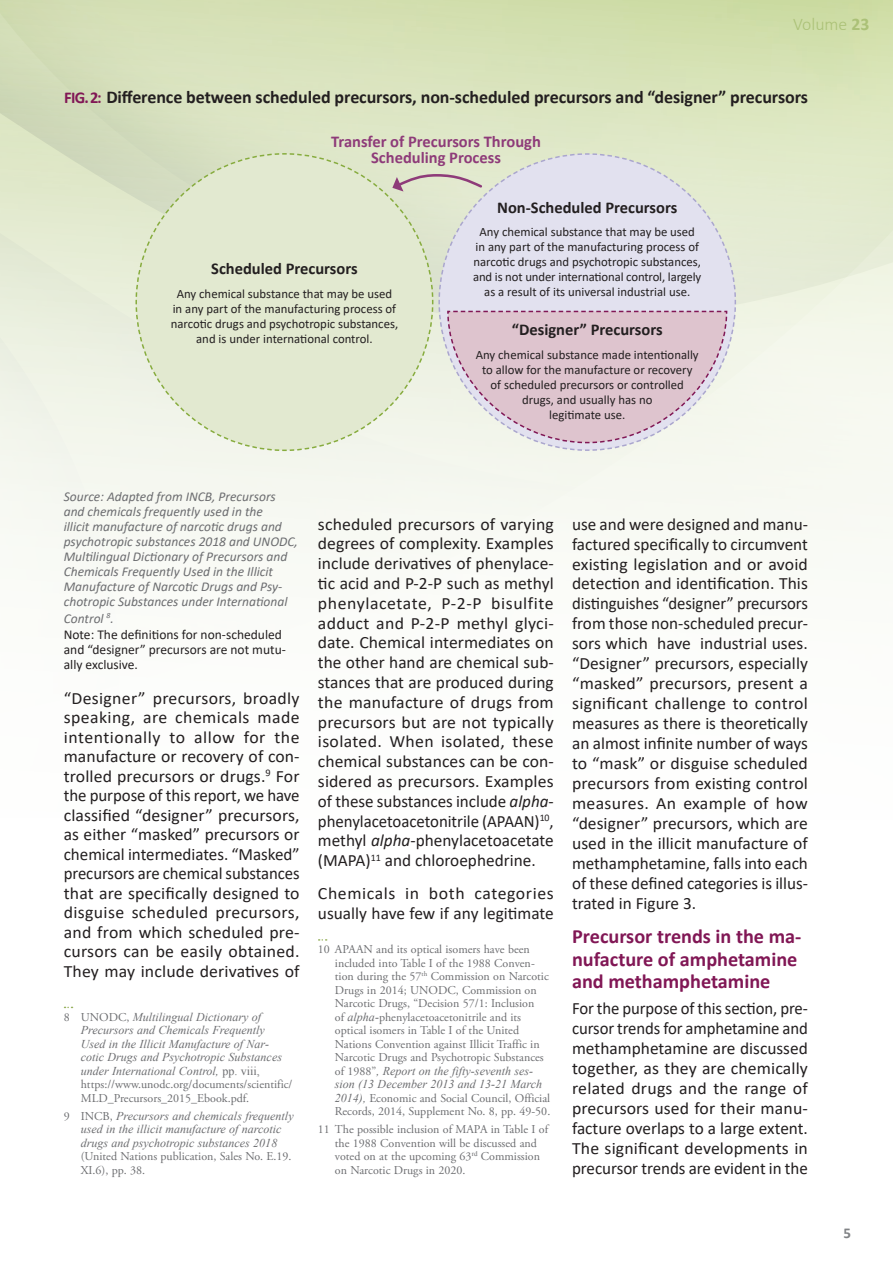
<style>
.page{position:relative;width:893px;height:1263px;background:#fff}
.page>*{position:absolute;margin:0;border:0;box-sizing:border-box;transform-origin:0 0}
.Head_2{font:700 20.25px/22.2px "Calibri";color:#811755}
.t1{font:700 18px "Calibri";letter-spacing:-.005em;color:#231f20}
.Nested_bold_regular{font:300 17.7px "Calibri";color:#abc177}
.Body{font:17.25px/20px "Calibri";color:#231f20;text-align:justify}
.Head_1b{font:700 16.5px "Calibri";color:#231f20}
.Body-2{font:700 16.5px/16.5px "Calibri";color:#8e3b79;text-align:center}
.t2{font:700 15px "Calibri";color:#808285}
.Source{font:italic 13.5px/15px "Calibri";color:#6c6d70}
.Source-2{font:13.5px/16.5px "Calibri";color:#231f20}
.Body-3{font:12.75px/15px "Calibri";color:#231f20;text-align:center}
.Footnote{font:12px/13.5px "Adobe Garamond Pro";color:#6c6d70}
.Footnote-2{font:italic 12px/13.5px "Times New Roman";color:#6c6d70}
.s1{font-weight:700}
.s2{font-size:16.5px;color:#811755}
.s3{font-style:italic;color:#6c6d70}
.s4{font-family:"Adobe Garamond Pro";font-style:normal}
.s5{font-style:normal}
.s6{font-style:italic}
.s7{font-family:"Times New Roman";font-style:italic}
</style>
<div class="page">
<svg style="left:0;top:141px;width:893px;height:60px;background:#dde6c7"></svg>
<svg style="left:0;top:201px;width:893px;height:373px;fill:#f5f8f0"></svg>
<svg style="left:0;top:0;width:893px;height:141px;background:#d6e1b8"></svg>
<svg style="left:319px;top:939px;width:8px;height:2px"></svg>
<svg style="left:135px;top:152px;width:602px;height:300px;background:#e1e0d7"></svg>
<p class="Nested_bold_regular" style="left:793px;top:13px;width:78px">Volume <span class="s1">23</span></p>
<p class="t1" style="left:64px;top:84px;width:745px"><span class="s2">Fig. 2:</span> Difference between scheduled precursors, non-scheduled precursors and “designer” precursors</p>
<p class="Body-2" style="left:331px;top:133px;width:211px">Transfer of Precursors Through<br>Scheduling Process</p>
<p class="Head_1b" style="left:211px;top:257px;width:148px">Scheduled Precursors</p>
<p class="Body-3" style="left:171px;top:285px;width:229px">Any chemical substance that may be used in any part of the manufacturing process of narcotic drugs and psychotropic substances, and is under international control.</p>
<p class="Head_1b" style="left:497px;top:196px;width:182px">Non-Scheduled Precursors</p>
<p class="Body-3" style="left:473px;top:224px;width:230px">Any chemical substance that may be used<br>in any part of the manufacturing process of narcotic drugs and psychotropic substances, and is not under international control, largely as a result of its universal industrial use.</p>
<p class="Head_1b" style="left:512px;top:318px;width:152px">“Designer” Precursors</p>
<p class="Body-3" style="left:476px;top:347px;width:224px">Any chemical substance made intentionally to allow for the manufacture or recovery of scheduled precursors or controlled drugs, and usually has no<br>legitimate use.</p>
<p class="Source" style="left:64px;top:489px;width:236px">Source: Adapted from INCB, Precursors and chemicals frequently used in the<br>illicit manufacture of narcotic drugs and psychotropic substances 2018 and UNODC, Multilingual Dictionary of Precursors and Chemicals Frequently Used in the Illicit Manufacture of Narcotic Drugs and Psy&shy;chotropic Substances under International</p>
<p class="Source-2" style="left:64px;top:610px;width:220px"><span class="s3">Control</span> <sup>8</sup><span class="s3">.<br></span>Note: The definitions for non-scheduled</p>
<p class="Source-2" style="left:64px;top:642px;width:224px;line-height:15px">and “designer” precursors are not mutu&shy;ally exclusive.</p>
<p class="Body" style="left:64px;top:688px;width:237px;line-height:19.5px">“Designer” precursors, broadly speaking, are chemicals made intentionally to allow for the manufacture or recovery of con&shy;trolled precursors or drugs.<sup>9</sup> For the purpose of this report, we have classified “designer” precursors, as either “masked” precursors or chemical intermediates. “Masked” precursors are chemical substances that are specifically designed to disguise scheduled precursors, and from which scheduled pre&shy;cursors can be easily obtained.<br>They may include derivatives of</p>
<p class="Footnote-2" style="left:81px;top:1010px;width:213px;text-indent:-17px"><span class="s4">8 UNODC,</span> Multilingual Dictionary of Precursors and Chemicals Frequently Used in the Illicit Manufacture of Nar&shy;cotic Drugs and Psychotropic Substances under International Control, <span class="s5">pp. viii, </span><span class="s4">https://www.unodc.org/documents/scientific/ MLD_Precursors_2015_Ebook.pdf.</span></p>
<p class="Footnote-2" style="left:81px;top:1108px;width:214px;text-indent:-17px"><span class="s4">9 INCB,</span> Precursors and chemicals frequently used in the illicit manufacture of narcotic drugs and psychotropic substances 2018 <span class="s4">(United Nations publication, Sales No. E.19.<br>XI.6), pp. 38.</span></p>
<p class="Body" style="left:318px;top:513px;width:237px">scheduled precursors of varying degrees of complexity. Examples include derivatives of phenylace&shy;tic acid and P-2-P such as methyl phenylacetate, P-2-P bisulfite adduct and P-2-P methyl glyci&shy;date. Chemical intermediates on the other hand are chemical sub&shy;stances that are produced during the manufacture of drugs from precursors but are not typically isolated. When isolated, these chemical substances can be con&shy;sidered as precursors. Examples of these substances include <span class="s6">alpha&shy;</span>phenylacetoacetonitrile (APAAN)<sup>10</sup>, methyl <span class="s6">alpha</span>-phenylacetoacetate (MAPA)<sup>11</sup> and chloroephedrine.</p>
<p class="Body" style="left:318px;top:883px;width:237px">Chemicals in both categories usually have few if any legitimate</p>
<p class="Footnote" style="left:335px;top:943px;width:217px;text-indent:-17px">10 APAAN and its optical isomers have been included into Table I of the 1988 Conven&shy;tion during the 57<sup>th</sup> Commission on Narcotic Drugs in 2014; UNODC, Commission on Narcotic Drugs, “Decision 57/1: Inclusion<br>of <span class="s7">alpha-</span>phenylacetoacetonitrile and its optical isomers in Table I of the United Nations Convention against Illicit Traffic in Narcotic Drugs and Psychotropic Substances of 1988”<span class="s7">, Report on the fifty-seventh ses&shy;sion (13 December 2013 and 13-21 March 2014),</span> Economic and Social Council, Official Records, 2014, Supplement No. 8, pp. 49-50.</p>
<p class="Footnote" style="left:335px;top:1123px;width:215px;text-indent:-17px">11 The possible inclusion of MAPA in Table I of the 1988 Convention will be discussed and voted on at the upcoming 63<sup>rd</sup> Commission on Narcotic Drugs in 2020.</p>
<p class="Body" style="left:572px;top:513px;width:237px">use and were designed and manu&shy;factured specifically to circumvent existing legislation and or avoid detection and identification. This distinguishes “designer” precursors from those non-scheduled precur&shy;sors which have industrial uses. “Designer” precursors, especially “masked” precursors, present a significant challenge to control measures as there is theoretically an almost infinite number of ways to “mask” or disguise scheduled precursors from existing control measures. An example of how “designer” precursors, which are used in the illicit manufacture of methamphetamine, falls into each of these defined categories is illus&shy;trated in Figure 3.</p>
<p class="Head_2" style="left:572px;top:925px;width:231px">Precursor trends in the ma&shy;nufacture of amphetamine and methamphetamine</p>
<p class="Body" style="left:572px;top:998px;width:237px">For the purpose of this section, pre&shy;cursor trends for amphetamine and methamphetamine are discussed together, as they are chemically related drugs and the range of precursors used for their manu&shy;facture overlaps to a large extent.<br>The significant developments in precursor trends are evident in the</p>
<p class="t2" style="left:843px;top:1222px;width:9px">5</p>
</div>
